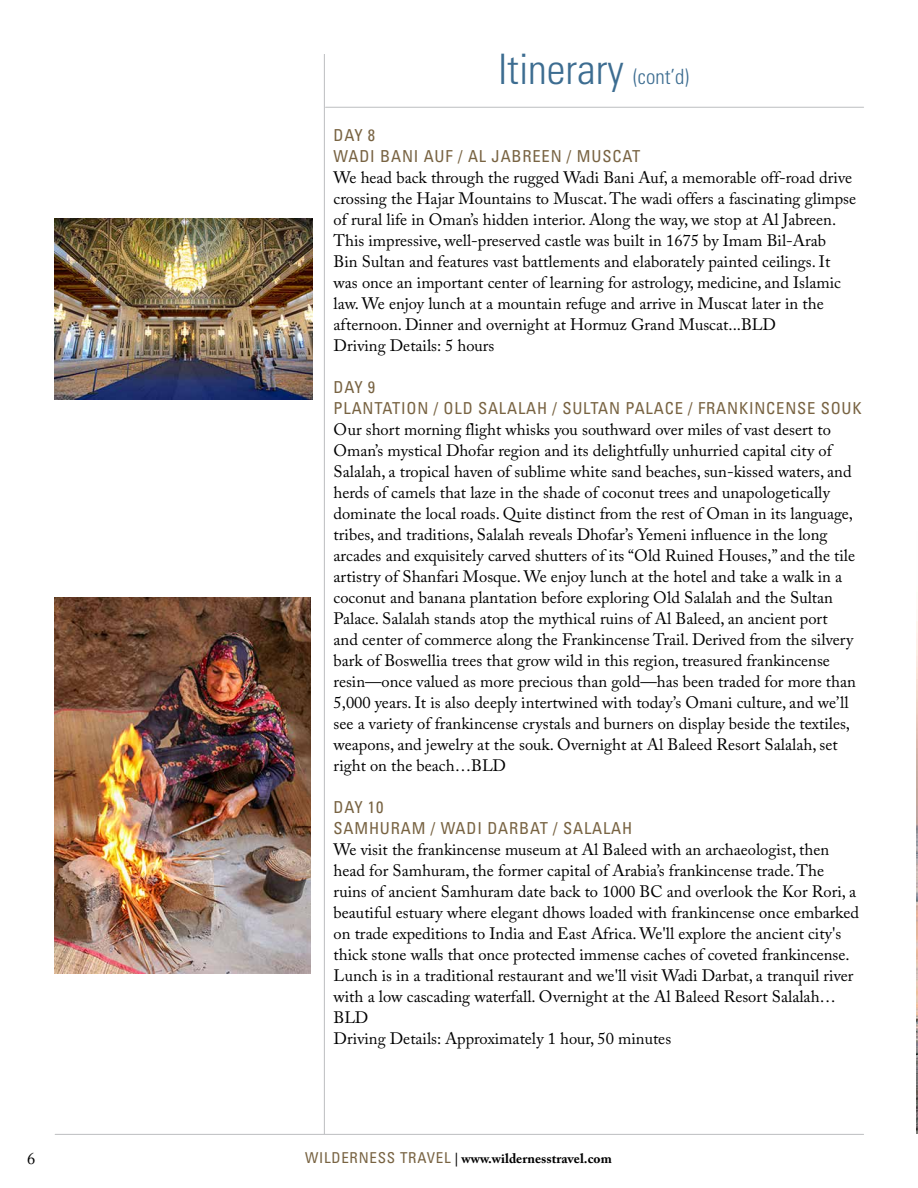
<style>
.page{position:relative;width:918px;height:1188px;background:#fff}
.page>*{position:absolute;margin:0;border:0;box-sizing:border-box;transform-origin:0 0}
.t1{font:300 condensed 42px "Univers LT Std";color:#3d6d91}
.t2{font:16.5px/21px "Adobe Caslon Pro";color:#000}
.t3{font:condensed 16.5px/21px "Univers LT Std";letter-spacing:.05em;color:#786342}
.t4{font:700 13.5px "Adobe Caslon Pro";color:#000}
.s1{font-size:21px}
.s2{font-family:"Univers LT Std";font-weight:400;font-stretch:condensed;font-size:15px;color:#786342}
</style>
<div class="page">
<hr style="left:324px;top:54px;width:1px;height:1080px;background:#bcbec0">
<hr style="left:55px;top:1134px;width:809px;height:1px;background:#bcbec0">
<hr style="left:326px;top:107px;width:538px;height:1px;background:#bcbec0">
<img style="left:54px;top:598px;width:256px;height:376px">
<img style="left:55px;top:218px;width:257px;height:181px">
<img style="left:917px;top:621px;width:1px;height:513px">
<h1 class="t1" style="left:498px;top:44px;width:193px">Itinerary <span class="s1">(cont’d)</span></h1>
<p class="t3" style="left:334px;top:124px;width:308px">DAY 8<br>WADI BANI AUF / AL JABREEN / MUSCAT</p>
<p class="t2" style="left:334px;top:167px;width:524px">We head back through the rugged Wadi Bani Auf, a memorable off-road drive crossing the Hajar Mountains to Muscat. The wadi offers a fascinating glimpse of rural life in Oman’s hidden interior. Along the way, we stop at Al Jabreen.<br>This impressive, well-preserved castle was built in 1675 by Imam Bil-Arab<br>Bin Sultan and features vast battlements and elaborately painted ceilings. It was once an important center of learning for astrology, medicine, and Islamic law. We enjoy lunch at a mountain refuge and arrive in Muscat later in the afternoon. Dinner and overnight at Hormuz Grand Muscat...BLD<br>Driving Details: 5 hours</p>
<p class="t3" style="left:334px;top:376px;width:530px">DAY 9<br>PLANTATION / OLD SALALAH / SULTAN PALACE / FRANKINCENSE SOUK</p>
<p class="t2" style="left:334px;top:419px;width:524px">Our short morning flight whisks you southward over miles of vast desert to Oman’s mystical Dhofar region and its delightfully unhurried capital city of Salalah, a tropical haven of sublime white sand beaches, sun-kissed waters, and herds of camels that laze in the shade of coconut trees and unapologetically dominate the local roads. Quite distinct from the rest of Oman in its language, tribes, and traditions, Salalah reveals Dhofar’s Yemeni influence in the long arcades and exquisitely carved shutters of its “Old Ruined Houses,” and the tile artistry of Shanfari Mosque. We enjoy lunch at the hotel and take a walk in a coconut and banana plantation before exploring Old Salalah and the Sultan Palace. Salalah stands atop the mythical ruins of Al Baleed, an ancient port and center of commerce along the Frankincense Trail. Derived from the silvery bark of Boswellia trees that grow wild in this region, treasured frankincense resin—once valued as more precious than gold—has been traded for more than 5,000 years. It is also deeply intertwined with today’s Omani culture, and we’ll see a variety of frankincense crystals and burners on display beside the textiles, weapons, and jewelry at the souk. Overnight at Al Baleed Resort Salalah, set right on the beach…BLD</p>
<p class="t3" style="left:334px;top:796px;width:300px">DAY 10<br>SAMHURAM / WADI DARBAT / SALALAH</p>
<p class="t2" style="left:334px;top:839px;width:527px">We visit the frankincense museum at Al Baleed with an archaeologist, then head for Samhuram, the former capital of Arabia’s frankincense trade. The ruins of ancient Samhuram date back to 1000 BC and overlook the Kor Rori, a beautiful estuary where elegant dhows loaded with frankincense once embarked on trade expeditions to India and East Africa. We'll explore the ancient city's thick stone walls that once protected immense caches of coveted frankincense.<br>Lunch is in a traditional restaurant and we'll visit Wadi Darbat, a tranquil river with a low cascading waterfall. Overnight at the Al Baleed Resort Salalah… BLD<br>Driving Details: Approximately 1 hour, 50 minutes</p>
<p class="t2" style="left:27px;top:1148px;width:10px">6</p>
<p class="t4" style="left:305px;top:1151px;width:308px"><span class="s2">WILDERNESS TRAVEL</span> | www.wildernesstravel.com</p>
</div>
